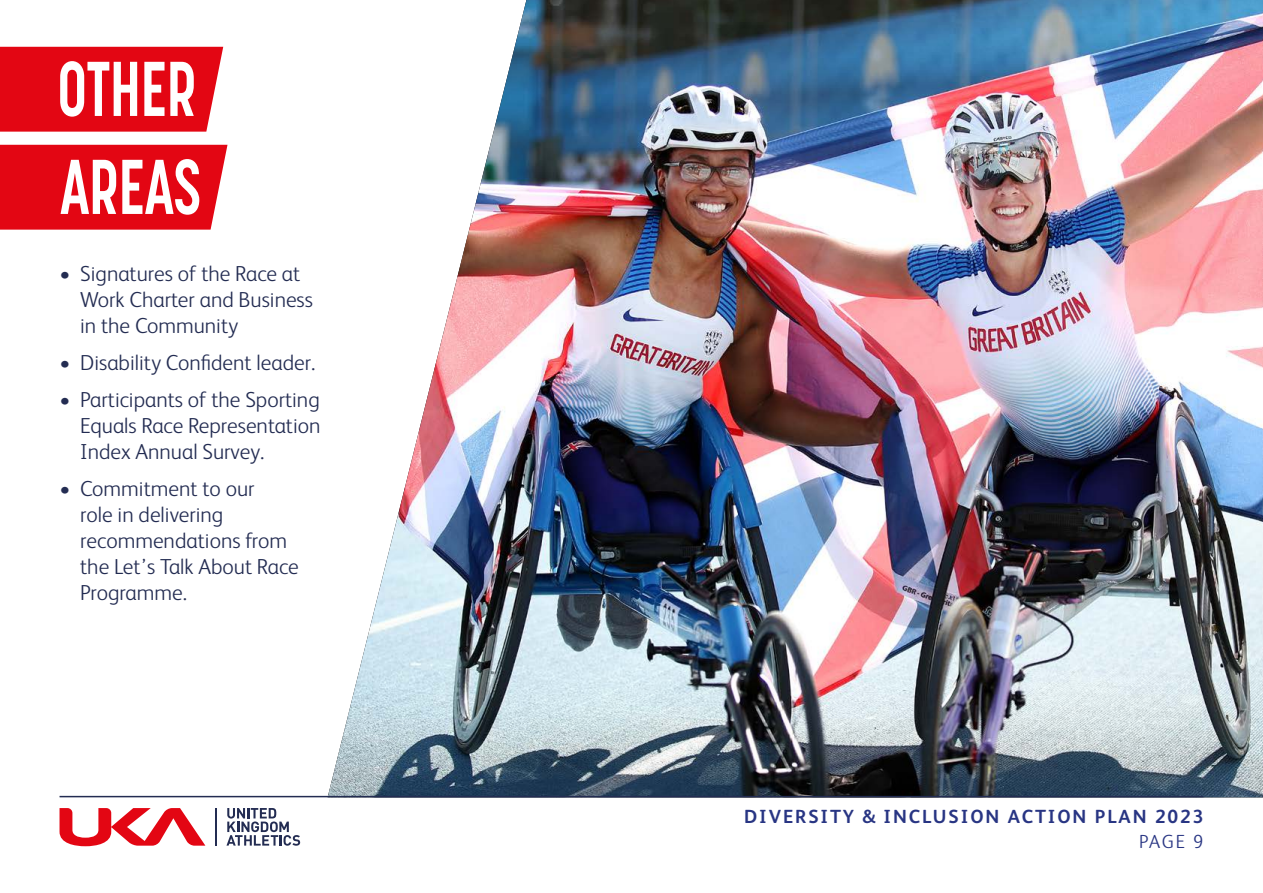
<style>
.page{position:relative;width:1263px;height:893px;background:#fff}
.page>*{position:absolute;margin:0;border:0;box-sizing:border-box;transform-origin:0 0}
.H2c{font:700 76.8px "Korolev Condensed";color:#fff;scale:.8 1}
.Text{font:300 21.75px/26.1px "FS Albert";color:#232c52}
.t1{font:700 19.05px "FS Albert";letter-spacing:.1em;color:#283583}
.t2{font:300 19.05px "FS Albert";color:#283583}
</style>
<div class="page">
<svg style="left:60px;top:808px;width:145px;height:38px"></svg>
<hr style="left:216px;top:808px;width:1px;height:38px;background:#232c52">
<svg style="left:226px;top:808px;width:74px;height:38px"></svg>
<img style="left:328px;top:0;width:935px;height:797px">
<div style="left:0;top:47px;width:223px;height:85px;background:#e30613"></div>
<div style="left:0;top:145px;width:227px;height:85px;background:#e30613"></div>
<hr style="left:60px;top:796px;width:1143px;height:1px;background:#232c52">
<p class="H2c" style="left:57px;top:44px;width:175px">OTHER</p>
<p class="H2c" style="left:60px;top:142px;width:177px">AREAS</p>
<p class="Text" style="left:80px;top:260px;width:234px;text-indent:-21px">• Signatures of the Race at<br>Work Charter and Business in the Community</p>
<p class="Text" style="left:60px;top:349px;width:257px">• Disability Confident leader.</p>
<p class="Text" style="left:80px;top:386px;width:242px;text-align:justify;text-indent:-21px">• Participants of the Sporting Equals Race Representation Index Annual Survey.</p>
<p class="Text" style="left:80px;top:475px;width:220px;text-indent:-21px">• Commitment to our<br>role in delivering recommendations from the Let’s Talk About Race<br>Programme.</p>
<p class="t1" style="left:744px;top:806px;width:461px">DIVERSITY &amp; INCLUSION ACTION PLAN 2023</p>
<p class="t2" style="left:1139px;top:831px;width:66px">PAGE 9</p>
</div>
